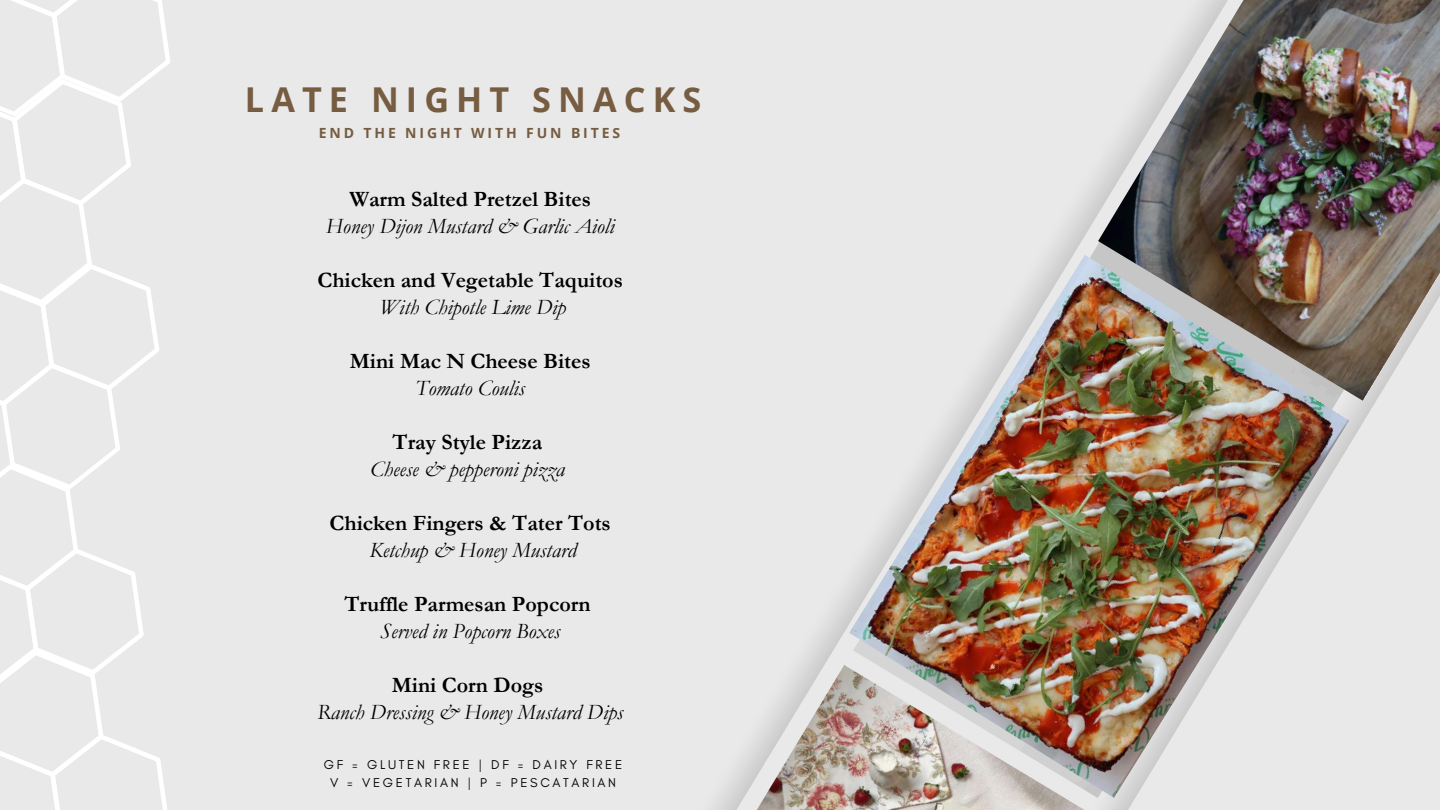
<style>
.page{position:relative;width:1440px;height:810px;background:#e9e9e9}
.page>*{position:absolute;margin:0;border:0;box-sizing:border-box;transform-origin:0 0}
.t1{font:700 34.2px "Open Sans";letter-spacing:.205em;color:#765c41}
.t2{font:italic 22px "Garamond";color:#000}
.t3{font:700 22px "Garamond";color:#000}
.t4{font:700 14px "Open Sans";letter-spacing:.205em;color:#765c41}
.t5{font:13px/18px "Glacial Indifference";letter-spacing:.205em;color:#000;text-align:center}
</style>
<div class="page">
<img style="left:715px;top:590px;width:319px;height:220px">
<img style="left:1034px;top:180px;width:342px;height:630px">
<img style="left:849px;top:255px;width:501px;height:543px">
<img style="left:1098px;top:0;width:342px;height:401px">
<svg style="left:0;top:0;width:170px;height:810px"></svg>
<h1 class="t1" style="left:245px;top:75px;width:458px">LATE NIGHT SNACKS</h1>
<p class="t4" style="left:319px;top:124px;width:303px">END THE NIGHT WITH FUN BITES</p>
<p class="t3" style="left:349px;top:187px;width:243px">Warm Salted Pretzel Bites</p>
<p class="t2" style="left:326px;top:214px;width:290px">Honey Dijon Mustard &amp; Garlic Aioli</p>
<p class="t3" style="left:318px;top:268px;width:307px">Chicken and Vegetable Taquitos</p>
<p class="t2" style="left:380px;top:295px;width:188px">With Chipotle Lime Dip</p>
<p class="t3" style="left:350px;top:349px;width:242px">Mini Mac N Cheese Bites</p>
<p class="t2" style="left:416px;top:376px;width:111px">Tomato Coulis</p>
<p class="t3" style="left:393px;top:430px;width:151px">Tray Style Pizza</p>
<p class="t2" style="left:370px;top:457px;width:196px">Cheese &amp; pepperoni pizza</p>
<p class="t3" style="left:330px;top:511px;width:283px">Chicken Fingers &amp; Tater Tots</p>
<p class="t2" style="left:370px;top:538px;width:208px">Ketchup &amp; Honey Mustard</p>
<p class="t3" style="left:344px;top:592px;width:248px">Truffle Parmesan Popcorn</p>
<p class="t2" style="left:380px;top:619px;width:182px">Served in Popcorn Boxes</p>
<p class="t3" style="left:392px;top:673px;width:153px">Mini Corn Dogs</p>
<p class="t2" style="left:317px;top:700px;width:308px">Ranch Dressing &amp; Honey Mustard Dips</p>
<p class="t5" style="left:324px;top:755px;width:300px">GF = GLUTEN FREE | DF = DAIRY FREE<br>V = VEGETARIAN | P = PESCATARIAN</p>
</div>
